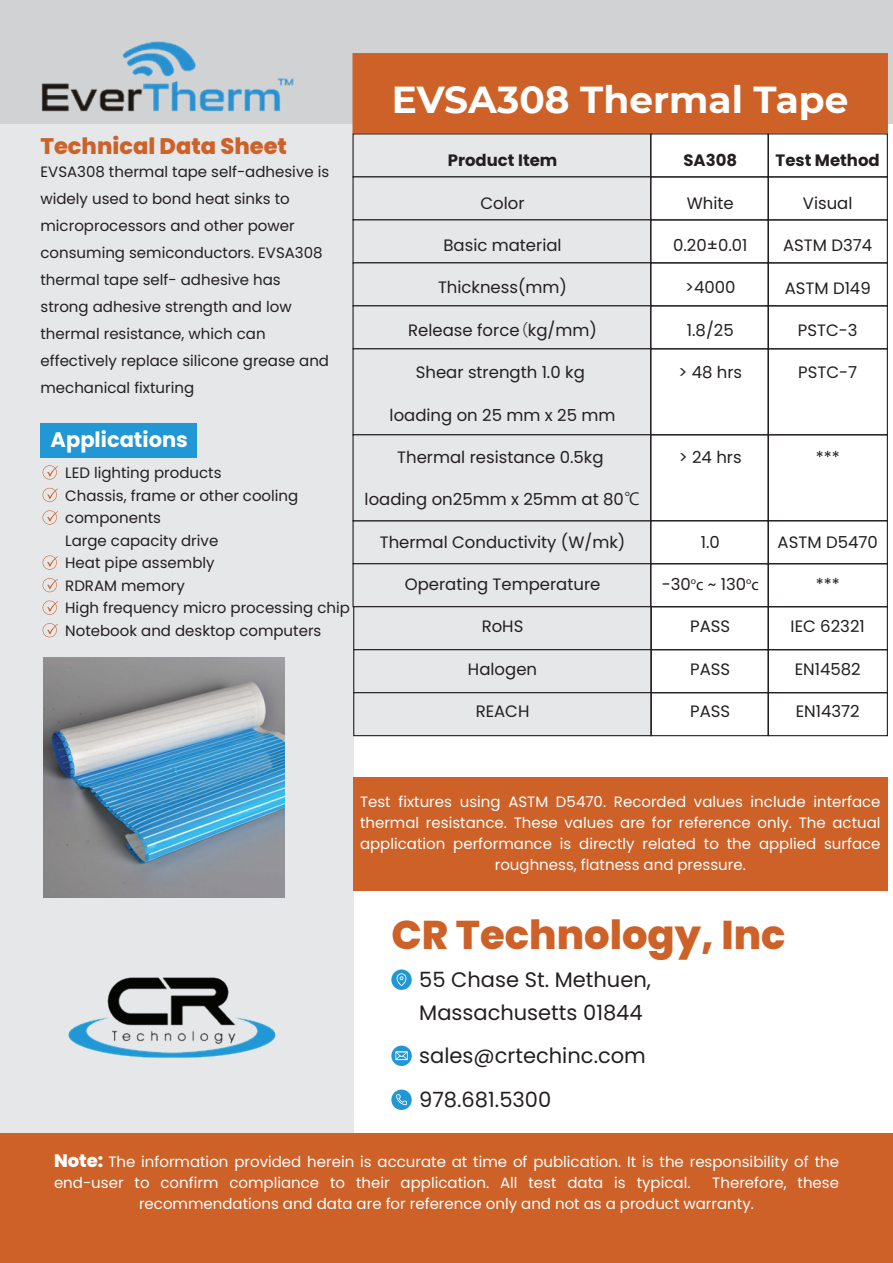
<style>
.page{position:relative;width:893px;height:1263px;background:#fff}
.page>*{position:absolute;margin:0;border:0;box-sizing:border-box;transform-origin:0 0}
.t1{font:800 40.05px "Poppins";color:#cd6128}
.t2{font:700 37.5px "Montserrat";color:#fff}
.t3{font:800 22.5px "Poppins";color:#cd6128}
.t4{font:21px/33px "Poppins";color:#231f20}
.t5{font:700 21px "Poppins";color:#fff}
.t6{font:16.5px "Poppins";color:#231f20}
.t7{font:700 16.5px "Poppins";color:#231f20}
.t8{font:15px/21px "Poppins";color:#fff}
.t9{font:15px/27px "Poppins";color:#231f20}
.s1{font-family:"Koz Go Pr 6 N"}
.s2{font-family:"Myriad Pro"}
.s3{font-weight:800;font-size:18px}
</style>
<div class="page">
<div style="left:0;top:0;width:353px;height:1133px;background:#e6e7e9"></div>
<div style="left:0;top:0;width:893px;height:124px;background:#d1d2d4"></div>
<img style="left:41px;top:41px;width:253px;height:71px">
<div style="left:352px;top:53px;width:536px;height:80px;background:#cd6128"></div>
<div style="left:353px;top:777px;width:534px;height:113px;background:#cd6128"></div>
<div style="left:0;top:1133px;width:893px;height:130px;background:#cd6128"></div>
<img style="left:68px;top:977px;width:208px;height:81px">
<div style="left:391px;top:1089px;width:21px;height:21px;background:#2198d5;border-radius:50%"></div>
<svg style="left:396px;top:1094px;width:11px;height:11px"></svg>
<svg style="left:391px;top:969px;width:21px;height:21px"></svg>
<svg style="left:397px;top:973px;width:9px;height:13px"></svg>
<svg style="left:391px;top:1045px;width:21px;height:21px"></svg>
<svg style="left:395px;top:1051px;width:13px;height:9px"></svg>
<div style="left:40px;top:423px;width:157px;height:35px;background:#2198d5"></div>
<svg style="left:43px;top:465px;width:15px;height:14px"></svg>
<svg style="left:43px;top:488px;width:15px;height:14px"></svg>
<svg style="left:43px;top:510px;width:15px;height:15px"></svg>
<svg style="left:43px;top:555px;width:15px;height:15px"></svg>
<svg style="left:43px;top:578px;width:15px;height:14px"></svg>
<svg style="left:43px;top:600px;width:15px;height:15px"></svg>
<svg style="left:43px;top:623px;width:15px;height:14px"></svg>
<div style="left:352px;top:133px;width:299px;height:44px;background:#e6e7e9"></div>
<div style="left:352px;top:176px;width:299px;height:44px;background:#e6e7e9;border:1px solid #231f20"></div>
<div style="left:352px;top:219px;width:299px;height:44px;background:#e6e7e9;border:1px solid #231f20"></div>
<div style="left:352px;top:262px;width:299px;height:44px;background:#e6e7e9;border:1px solid #231f20"></div>
<div style="left:352px;top:305px;width:299px;height:44px;background:#e6e7e9;border:1px solid #231f20"></div>
<div style="left:650px;top:176px;width:119px;height:44px;border:1px solid #231f20"></div>
<div style="left:650px;top:219px;width:119px;height:44px;border:1px solid #231f20"></div>
<div style="left:650px;top:262px;width:119px;height:44px;border:1px solid #231f20"></div>
<div style="left:650px;top:305px;width:119px;height:44px;border:1px solid #231f20"></div>
<div style="left:768px;top:133px;width:120px;height:44px;border:1px solid #231f20"></div>
<div style="left:768px;top:176px;width:120px;height:44px;border:1px solid #231f20"></div>
<div style="left:768px;top:219px;width:120px;height:44px;border:1px solid #231f20"></div>
<div style="left:768px;top:262px;width:120px;height:44px;border:1px solid #231f20"></div>
<div style="left:768px;top:305px;width:120px;height:44px;border:1px solid #231f20"></div>
<div style="left:352px;top:520px;width:299px;height:44px;background:#e6e7e9"></div>
<div style="left:352px;top:563px;width:299px;height:44px;background:#e6e7e9;border:1px solid #231f20"></div>
<div style="left:650px;top:520px;width:119px;height:44px;border:1px solid #231f20"></div>
<div style="left:650px;top:563px;width:119px;height:44px;border:1px solid #231f20"></div>
<div style="left:768px;top:520px;width:120px;height:44px;border:1px solid #231f20"></div>
<div style="left:768px;top:563px;width:120px;height:44px;border:1px solid #231f20"></div>
<div style="left:353px;top:606px;width:299px;height:44px;background:#e6e7e9;border:1px solid #231f20"></div>
<div style="left:650px;top:606px;width:119px;height:44px;border:1px solid #231f20"></div>
<div style="left:768px;top:606px;width:120px;height:44px;border:1px solid #231f20"></div>
<div style="left:353px;top:649px;width:299px;height:44px;background:#e6e7e9;border:1px solid #231f20"></div>
<div style="left:650px;top:649px;width:119px;height:44px;border:1px solid #231f20"></div>
<div style="left:768px;top:649px;width:120px;height:44px;border:1px solid #231f20"></div>
<div style="left:353px;top:692px;width:299px;height:44px;background:#e6e7e9;border:1px solid #231f20"></div>
<div style="left:650px;top:692px;width:119px;height:44px;border:1px solid #231f20"></div>
<div style="left:768px;top:692px;width:120px;height:44px;border:1px solid #231f20"></div>
<svg style="left:352px;top:348px;width:536px;height:174px"></svg>
<img style="left:44px;top:657px;width:240px;height:240px">
<h3 class="t3" style="left:40px;top:133px;width:248px">Technical Data Sheet</h3>
<p class="t9" style="left:40px;top:159px;width:290px">EVSA308 thermal tape self-adhesive is widely used to bond heat sinks to microprocessors and other power consuming semiconductors. EVSA308 thermal tape self- adhesive has strong adhesive strength and low thermal resistance, which can effectively replace silicone grease and mechanical fixturing</p>
<h3 class="t5" style="left:51px;top:427px;width:139px">Applications</h3>
<p class="t9" style="left:65px;top:462px;width:286px;line-height:22.5px">LED lighting products<br>Chassis, frame or other cooling components<br>Large capacity drive<br>Heat pipe assembly<br>RDRAM memory<br>High frequency micro processing chip<br>Notebook and desktop computers</p>
<h2 class="t2" style="left:392px;top:72px;width:458px">EVSA308 Thermal Tape</h2>
<p class="t7" style="left:448px;top:151px;width:111px">Product Item</p>
<p class="t6" style="left:480px;top:193px;width:46px">Color</p>
<p class="t6" style="left:443px;top:236px;width:120px">Basic material</p>
<p class="t6" style="left:438px;top:278px;width:131px">Thickness(mm)</p>
<p class="t6" style="left:408px;top:320px;width:190px">Release force<span class="s1">（</span>kg/mm)</p>
<p class="t6" style="left:416px;top:363px;width:171px">Shear strength 1.0 kg</p>
<p class="t6" style="left:390px;top:405px;width:227px">loading on 25 mm x 25 mm</p>
<p class="t6" style="left:397px;top:448px;width:208px">Thermal resistance 0.5kg</p>
<p class="t6" style="left:365px;top:490px;width:277px">loading on25mm x 25mm at 80<span class="s1">℃</span></p>
<p class="t6" style="left:380px;top:532px;width:247px">Thermal Conductivity (W/mk)</p>
<p class="t6" style="left:405px;top:575px;width:197px">Operating Temperature</p>
<p class="t6" style="left:482px;top:617px;width:43px">RoHS</p>
<p class="t6" style="left:468px;top:659px;width:71px">Halogen</p>
<p class="t6" style="left:476px;top:702px;width:55px">REACH</p>
<p class="t7" style="left:683px;top:151px;width:55px">SA308</p>
<p class="t6" style="left:687px;top:193px;width:48px">White</p>
<p class="t6" style="left:673px;top:236px;width:76px">0.20±0.01</p>
<p class="t6" style="left:685px;top:278px;width:52px">&gt;4000</p>
<p class="t6" style="left:687px;top:320px;width:48px">1.8/25</p>
<p class="t6" style="left:678px;top:363px;width:65px">&gt; 48 hrs</p>
<p class="t6" style="left:679px;top:447px;width:64px">&gt; 24 hrs</p>
<p class="t7" style="left:776px;top:151px;width:106px">Test Method</p>
<p class="t6" style="left:803px;top:193px;width:51px">Visual</p>
<p class="t6" style="left:783px;top:236px;width:91px">ASTM D374</p>
<p class="t6" style="left:785px;top:278px;width:88px">ASTM D149</p>
<p class="t6" style="left:798px;top:321px;width:61px">PSTC-3</p>
<p class="t6" style="left:798px;top:363px;width:61px">PSTC-7</p>
<p class="t6" style="left:816px;top:448px;width:26px">***</p>
<p class="t6" style="left:701px;top:532px;width:21px">1.0</p>
<p class="t6" style="left:662px;top:575px;width:99px">-30<sup>o</sup><span class="s2">c</span> ~ 130<sup>o</sup><span class="s2">c</span></p>
<p class="t6" style="left:690px;top:617px;width:42px">PASS</p>
<p class="t6" style="left:690px;top:659px;width:42px">PASS</p>
<p class="t6" style="left:690px;top:702px;width:42px">PASS</p>
<p class="t6" style="left:778px;top:532px;width:102px">ASTM D5470</p>
<p class="t6" style="left:816px;top:575px;width:26px">***</p>
<p class="t6" style="left:791px;top:617px;width:76px">IEC 62321</p>
<p class="t6" style="left:795px;top:659px;width:67px">EN14582</p>
<p class="t6" style="left:796px;top:702px;width:65px">EN14372</p>
<p class="t8" style="left:360px;top:791px;width:522px;text-align:center">Test fixtures using ASTM D5470. Recorded values include interface thermal resistance. These values are for reference only. The actual application performance is directly related to the applied surface roughness, flatness and pressure.</p>
<h1 class="t1" style="left:391px;top:911px;width:396px">CR Technology, Inc</h1>
<h3 class="t4" style="left:419px;top:963px;width:233px">55 Chase St. Methuen,<br>Massachusetts 01844</h3>
<h3 class="t4" style="left:419px;top:1034px;width:228px;line-height:43.5px">sales@crtechinc.com<br>978.681.5300</h3>
<p class="t8" style="left:54px;top:1152px;width:786px"><span class="s3">Note:</span> The information provided herein is accurate at time of publication. It is the responsibility of the end-user to confirm compliance to their application. All test data is typical.</p>
<p class="t8" style="left:139px;top:1173px;width:701px;text-indent:573px">Therefore, these recommendations and data are for reference only and not as a product warranty.</p>
</div>
